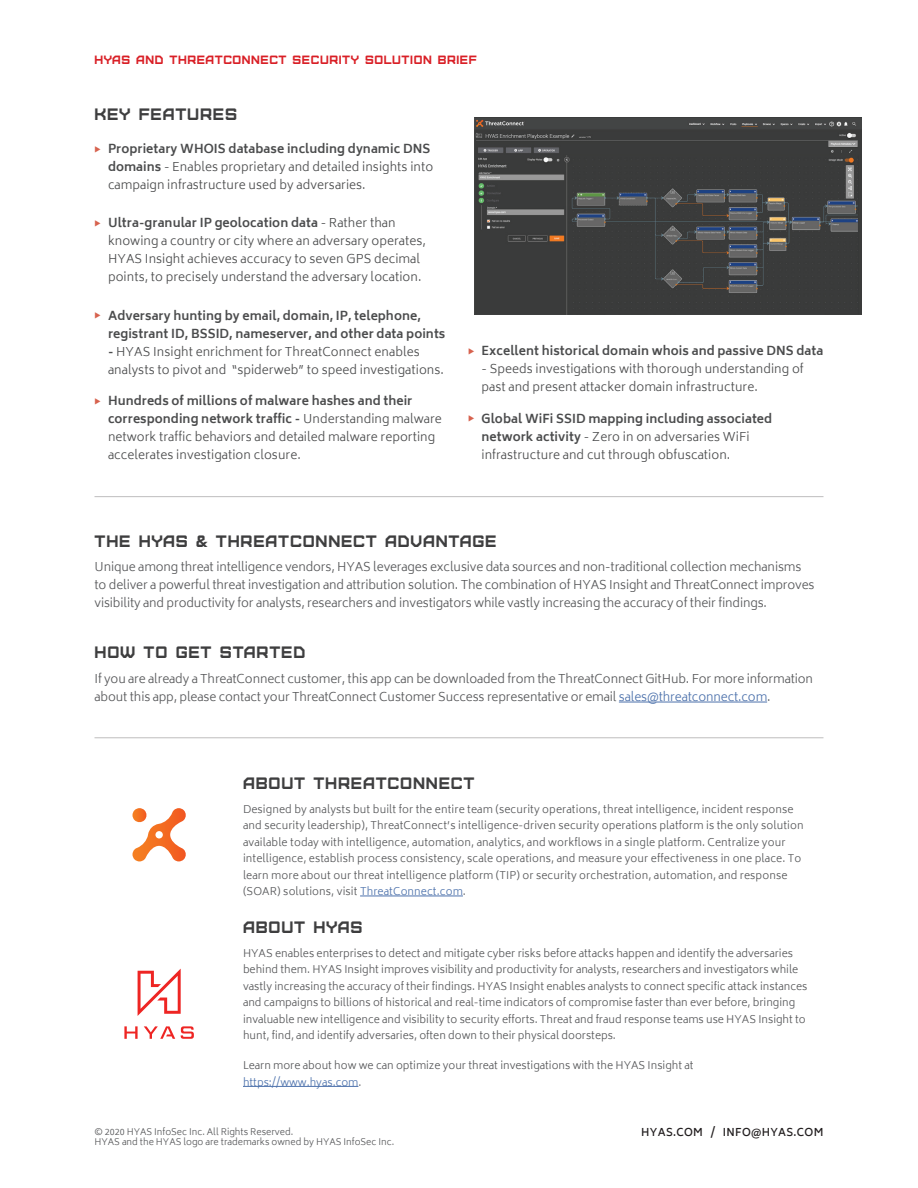
<style>
.page{position:relative;width:918px;height:1188px;background:#fff}
.page>*{position:absolute;margin:0;border:0;box-sizing:border-box;transform-origin:0 0}
.t1{font:16.5px "Furore";letter-spacing:.05em;color:#3e3e3f}
.t2{font:300 12px/18px "Biryani";letter-spacing:.005em;color:#4b4c4d}
.t3{font:300 12px/18px "Biryani";letter-spacing:-.01em;color:#57585a}
.t4{font:700 12px/18px "Biryani";letter-spacing:.005em;color:#4b4c4d}
.t5{font:12px "Furore";letter-spacing:.05em;color:#d91f26}
.t6{font:300 10.5px/16.5px "Biryani";color:#57585a}
.t7{font:600 10.5px "Biryani";letter-spacing:.03em;color:#231f20}
.t8{font:300 9px/10.8px "Biryani";color:#57585a}
.s1{font-weight:700}
.s2{color:#4d72ac}
</style>
<div class="page">
<hr style="left:94px;top:737px;width:730px;height:1px;background:#231f20">
<hr style="left:94px;top:496px;width:730px;height:1px;background:#231f20">
<img style="left:475px;top:117px;width:387px;height:198px">
<hr style="left:243px;top:1086px;width:115px;height:1px;background:#4d72ac">
<hr style="left:360px;top:896px;width:103px;height:1px;background:#4d72ac">
<svg style="left:124px;top:1026px;width:14px;height:13px"></svg>
<svg style="left:181px;top:1026px;width:13px;height:13px"></svg>
<svg style="left:144px;top:1026px;width:31px;height:13px"></svg>
<svg style="left:138px;top:969px;width:43px;height:47px"></svg>
<svg style="left:132px;top:808px;width:54px;height:53px"></svg>
<hr style="left:619px;top:702px;width:148px;height:1px;background:#4d72ac">
<p class="t5" style="left:94px;top:52px;width:384px">HYAS AND THREATCONNECT SECURITY SOLUTION BRIEF</p>
<h1 class="t1" style="left:94px;top:103px;width:144px">KEY FEATURES</h1>
<p class="t2" style="left:108px;top:140px;width:327px"><span class="s1">Proprietary WHOIS database including dynamic DNS domains</span> - Enables proprietary and detailed insights into campaign infrastructure used by adversaries.</p>
<p class="t2" style="left:108px;top:214px;width:319px"><span class="s1">Ultra-granular IP geolocation data</span> - Rather than knowing a country or city where an adversary operates, HYAS Insight achieves accuracy to seven GPS decimal points, to precisely understand the adversary location.</p>
<p class="t4" style="left:108px;top:307px;width:339px">Adversary hunting by email, domain, IP, telephone, registrant ID, BSSID, nameserver, and other data points</p>
<p class="t2" style="left:108px;top:343px;width:338px"><span class="s1">-</span> HYAS Insight enrichment for ThreatConnect enables analysts to pivot and “spiderweb” to speed investigations.</p>
<p class="t2" style="left:108px;top:392px;width:335px"><span class="s1">Hundreds of millions of malware hashes and their corresponding network traffic -</span> Understanding malware network traffic behaviors and detailed malware reporting accelerates investigation closure.</p>
<p class="t4" style="left:482px;top:342px;width:343px">Excellent historical domain whois and passive DNS data</p>
<p class="t2" style="left:482px;top:360px;width:324px">- Speeds investigations with thorough understanding of past and present attacker domain infrastructure.</p>
<p class="t2" style="left:482px;top:409px;width:292px"><span class="s1">Global WiFi SSID mapping including associated network activity</span> - Zero in on adversaries WiFi infrastructure and cut through obfuscation.</p>
<h1 class="t1" style="left:94px;top:530px;width:404px">THE HYAS &amp; THREATCONNECT ADVANTAGE</h1>
<p class="t3" style="left:94px;top:558px;width:722px">Unique among threat intelligence vendors, HYAS leverages exclusive data sources and non-traditional collection mechanisms to deliver a powerful threat investigation and attribution solution. The combination of HYAS Insight and ThreatConnect improves visibility and productivity for analysts, researchers and investigators while vastly increasing the accuracy of their findings.</p>
<h1 class="t1" style="left:94px;top:642px;width:212px">HOW TO GET STARTED</h1>
<p class="t3" style="left:94px;top:670px;width:720px">If you are already a ThreatConnect customer, this app can be downloaded from the ThreatConnect GitHub. For more information about this app, please contact your ThreatConnect Customer Success representative or email <span class="s2">sales@threatconnect.com</span>.</p>
<h1 class="t1" style="left:243px;top:773px;width:233px">ABOUT THREATCONNECT</h1>
<p class="t6" style="left:243px;top:801px;width:562px">Designed by analysts but built for the entire team (security operations, threat intelligence, incident response and security leadership), ThreatConnect’s intelligence-driven security operations platform is the only solution available today with intelligence, automation, analytics, and workflows in a single platform. Centralize your intelligence, establish process consistency, scale operations, and measure your effectiveness in one place. To learn more about our threat intelligence platform (TIP) or security orchestration, automation, and response (SOAR) solutions, visit <span class="s2">ThreatConnect.com</span>.</p>
<h1 class="t1" style="left:243px;top:917px;width:121px">ABOUT HYAS</h1>
<p class="t6" style="left:243px;top:945px;width:566px">HYAS enables enterprises to detect and mitigate cyber risks before attacks happen and identify the adversaries behind them. HYAS Insight improves visibility and productivity for analysts, researchers and investigators while vastly increasing the accuracy of their findings. HYAS Insight enables analysts to connect specific attack instances and campaigns to billions of historical and real-time indicators of compromise faster than ever before, bringing invaluable new intelligence and visibility to security efforts. Threat and fraud response teams use HYAS Insight to hunt, find, and identify adversaries, often down to their physical doorsteps.</p>
<p class="t6" style="left:243px;top:1057px;width:452px">Learn more about how we can optimize your threat investigations with the HYAS Insight at <span class="s2">https://www.hyas.com</span>.</p>
<p class="t8" style="left:94px;top:1126px;width:301px">© 2020 HYAS InfoSec Inc. All Rights Reserved.<br>HYAS and the HYAS logo are trademarks owned by HYAS InfoSec Inc.</p>
<p class="t7" style="left:641px;top:1127px;width:184px">HYAS.COM / INFO@HYAS.COM</p>
</div>
